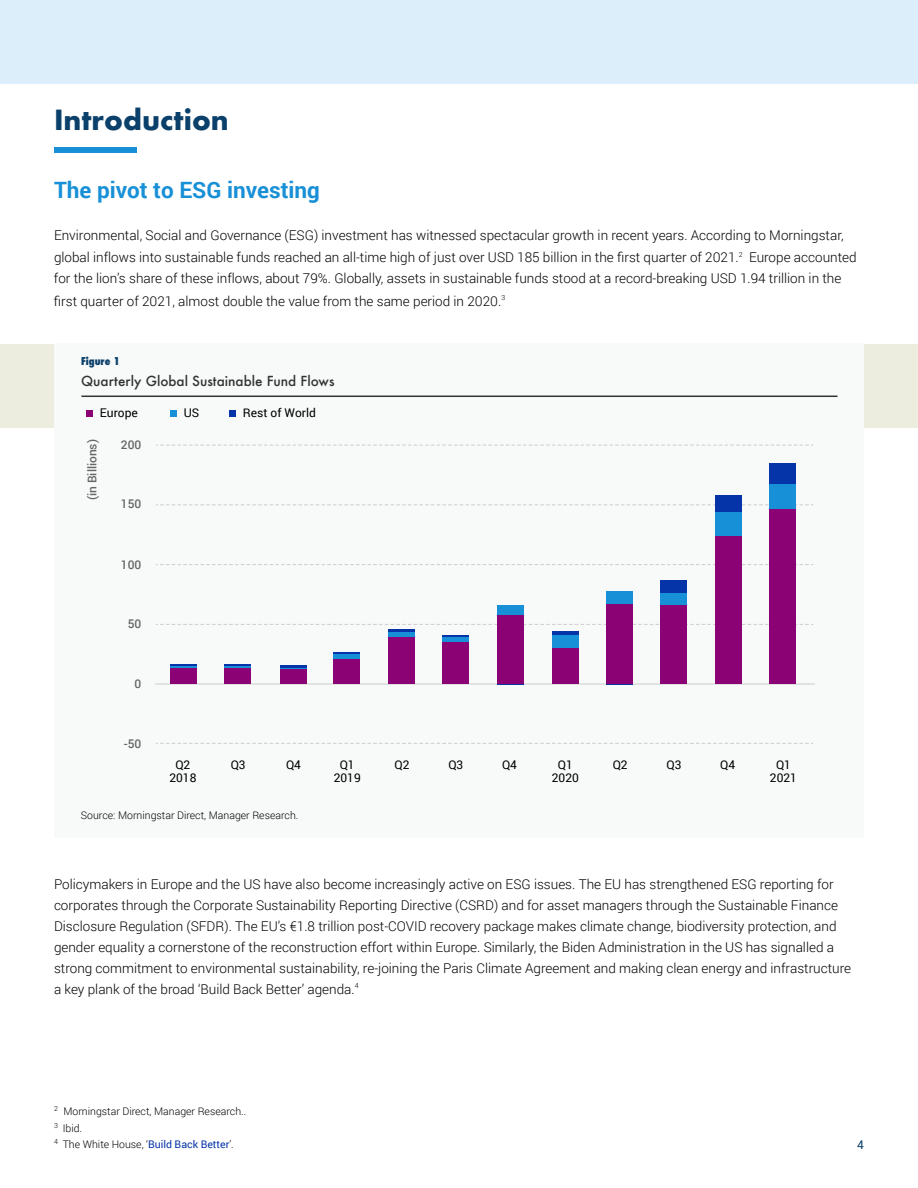
<style>
.page{position:relative;width:918px;height:1188px;background:#fff}
.page>*{position:absolute;margin:0;border:0;box-sizing:border-box;transform-origin:0 0}
.t1{font:700 27px "Futura";color:#0b406b}
.t2{font:700 22.5px "Roboto";color:#1890d7}
.t3{font:300 13.5px/21px "Roboto";color:#000}
.t4{font:500 13.5px "Futura";color:#333}
.t5{font:12px/12.8px "Roboto";color:#000;text-align:center}
.t6{font:500 12px "Roboto";color:#666}
.t7{font:12px "Roboto";color:#0b406b}
.t8{font:300 10.5px/16.5px "Roboto";color:#000}
.t9{font:800 condensed 10.5px "Futura";color:#0b406b}
.s1{font-weight:400;color:#0534a8}
</style>
<div class="page">
<div style="left:0;top:0;width:918px;height:84px;background:#dceef9"></div>
<div style="left:0;top:344px;width:918px;height:84px;background:#eceddf"></div>
<div style="left:54px;top:344px;width:810px;height:494px;background:#f8f9f9"></div>
<svg style="left:156px;top:505px;width:657px;height:1px"></svg>
<svg style="left:156px;top:445px;width:657px;height:1px"></svg>
<svg style="left:156px;top:564px;width:657px;height:1px"></svg>
<svg style="left:156px;top:624px;width:657px;height:1px"></svg>
<svg style="left:156px;top:743px;width:657px;height:1px"></svg>
<hr style="left:155px;top:684px;width:660px;height:1px;background:#ccc">
<hr style="left:81px;top:396px;width:757px;height:1px;background:#333">
<div style="left:86px;top:410px;width:7px;height:7px;background:#8a0273"></div>
<div style="left:170px;top:410px;width:6px;height:7px;background:#1890d7"></div>
<div style="left:229px;top:410px;width:7px;height:7px;background:#0534a8"></div>
<div style="left:170px;top:668px;width:27px;height:16px;background:#8a0273"></div>
<hr style="left:170px;top:666px;width:27px;height:2px;background:#1890d7">
<svg style="left:170px;top:665px;width:27px;height:1px"></svg>
<div style="left:225px;top:668px;width:26px;height:16px;background:#8a0273"></div>
<div style="left:280px;top:668px;width:26px;height:16px;background:#8a0273"></div>
<div style="left:334px;top:659px;width:26px;height:25px;background:#8a0273"></div>
<div style="left:388px;top:637px;width:27px;height:47px;background:#8a0273"></div>
<div style="left:442px;top:641px;width:27px;height:43px;background:#8a0273"></div>
<div style="left:497px;top:615px;width:27px;height:69px;background:#8a0273"></div>
<div style="left:552px;top:647px;width:26px;height:37px;background:#8a0273"></div>
<div style="left:606px;top:603px;width:27px;height:81px;background:#8a0273"></div>
<div style="left:660px;top:604px;width:27px;height:80px;background:#8a0273"></div>
<div style="left:715px;top:536px;width:26px;height:148px;background:#8a0273"></div>
<div style="left:770px;top:509px;width:26px;height:175px;background:#8a0273"></div>
<div style="left:770px;top:483px;width:26px;height:26px;background:#1890d7"></div>
<div style="left:770px;top:463px;width:26px;height:20px;background:#0534a8"></div>
<div style="left:715px;top:511px;width:26px;height:25px;background:#1890d7"></div>
<div style="left:715px;top:495px;width:26px;height:16px;background:#0534a8"></div>
<div style="left:660px;top:593px;width:27px;height:11px;background:#1890d7"></div>
<div style="left:660px;top:581px;width:27px;height:12px;background:#0534a8"></div>
<div style="left:606px;top:591px;width:27px;height:12px;background:#1890d7"></div>
<div style="left:552px;top:635px;width:26px;height:12px;background:#1890d7"></div>
<hr style="left:552px;top:631px;width:26px;height:4px;background:#0534a8">
<div style="left:497px;top:606px;width:27px;height:9px;background:#1890d7"></div>
<svg style="left:497px;top:684px;width:27px;height:1px"></svg>
<svg style="left:606px;top:684px;width:27px;height:1px"></svg>
<div style="left:442px;top:636px;width:27px;height:6px;background:#1890d7"></div>
<svg style="left:442px;top:635px;width:27px;height:1px"></svg>
<div style="left:388px;top:631px;width:27px;height:6px;background:#1890d7"></div>
<hr style="left:388px;top:629px;width:27px;height:2px;background:#0534a8">
<div style="left:334px;top:654px;width:26px;height:5px;background:#1890d7"></div>
<hr style="left:334px;top:652px;width:26px;height:2px;background:#0534a8">
<svg style="left:280px;top:668px;width:26px;height:1px"></svg>
<hr style="left:280px;top:665px;width:26px;height:3px;background:#0534a8">
<hr style="left:225px;top:666px;width:26px;height:2px;background:#1890d7">
<hr style="left:225px;top:664px;width:26px;height:2px;background:#0534a8">
<div style="left:54px;top:147px;width:82px;height:5px;background:#1890d7"></div>
<h1 class="t1" style="left:54px;top:101px;width:176px">Introduction</h1>
<h2 class="t2" style="left:54px;top:174px;width:268px">The pivot to ESG investing</h2>
<p class="t3" style="left:54px;top:223px;width:804px;line-height:22.5px">Environmental, Social and Governance (ESG) investment has witnessed spectacular growth in recent years. According to Morningstar, global inflows into sustainable funds reached an all-time high of just over USD 185 billion in the first quarter of 2021.<sup>2</sup> Europe accounted</p>
<p class="t3" style="left:54px;top:267px;width:789px;line-height:22.5px">for the lion’s share of these inflows, about 79%. Globally, assets in sustainable funds stood at a record-breaking USD 1.94 trillion in the first quarter of 2021, almost double the value from the same period in 2020.<sup>3</sup></p>
<p class="t9" style="left:81px;top:354px;width:40px">Figure 1</p>
<p class="t4" style="left:81px;top:372px;width:255px">Quarterly Global Sustainable Fund Flows</p>
<p class="t5" style="left:100px;top:406px;width:39px">Europe</p>
<p class="t5" style="left:184px;top:406px;width:17px">US</p>
<p class="t5" style="left:243px;top:406px;width:75px">Rest of World</p>
<p class="t6" style="left:84px;top:500px;width:63px;rotate:-90deg">(in Billions)</p>
<p class="t6" style="left:121px;top:436px;width:22px">200</p>
<p class="t6" style="left:121px;top:495px;width:22px">150</p>
<p class="t6" style="left:121px;top:556px;width:22px">100</p>
<p class="t6" style="left:128px;top:615px;width:15px">50</p>
<p class="t6" style="left:134px;top:675px;width:8px">0</p>
<p class="t6" style="left:124px;top:735px;width:19px">-50</p>
<p class="t5" style="left:169px;top:758px;width:29px">Q2<br>2018</p>
<p class="t5" style="left:231px;top:758px;width:16px">Q3</p>
<p class="t5" style="left:286px;top:758px;width:16px">Q4</p>
<p class="t5" style="left:340px;top:758px;width:16px">Q1</p>
<p class="t5" style="left:448px;top:758px;width:16px">Q3</p>
<p class="t5" style="left:502px;top:758px;width:16px">Q4</p>
<p class="t5" style="left:395px;top:758px;width:16px">Q2</p>
<p class="t5" style="left:613px;top:758px;width:16px">Q2</p>
<p class="t5" style="left:666px;top:758px;width:16px">Q3</p>
<p class="t5" style="left:720px;top:758px;width:16px">Q4</p>
<p class="t5" style="left:552px;top:758px;width:29px">Q1<br>2020</p>
<p class="t5" style="left:770px;top:758px;width:29px">Q1<br>2021</p>
<p class="t5" style="left:334px;top:771px;width:29px">2019</p>
<p class="t8" style="left:81px;top:807px;width:219px">Source: Morningstar Direct, Manager Research.</p>
<p class="t3" style="left:54px;top:873px;width:799px">Policymakers in Europe and the US have also become increasingly active on ESG issues. The EU has strengthened ESG reporting for corporates through the Corporate Sustainability Reporting Directive (CSRD) and for asset managers through the Sustainable Finance Disclosure Regulation (SFDR). The EU’s €1.8 trillion post-COVID recovery package makes climate change, biodiversity protection, and gender equality a cornerstone of the reconstruction effort within Europe. Similarly, the Biden Administration in the US has signalled a strong commitment to environmental sustainability, re-joining the Paris Climate Agreement and making clean energy and infrastructure a key plank of the broad ‘Build Back Better’ agenda.<sup>4</sup></p>
<p class="t8" style="left:54px;top:1103px;width:194px"><sup>2</sup> Morningstar Direct, Manager Research..<br><sup>3</sup> Ibid.<br><sup>4</sup> The White House, ‘<span class="s1">Build Back Better</span>’.</p>
<p class="t7" style="left:857px;top:1137px;width:8px">4</p>
</div>
